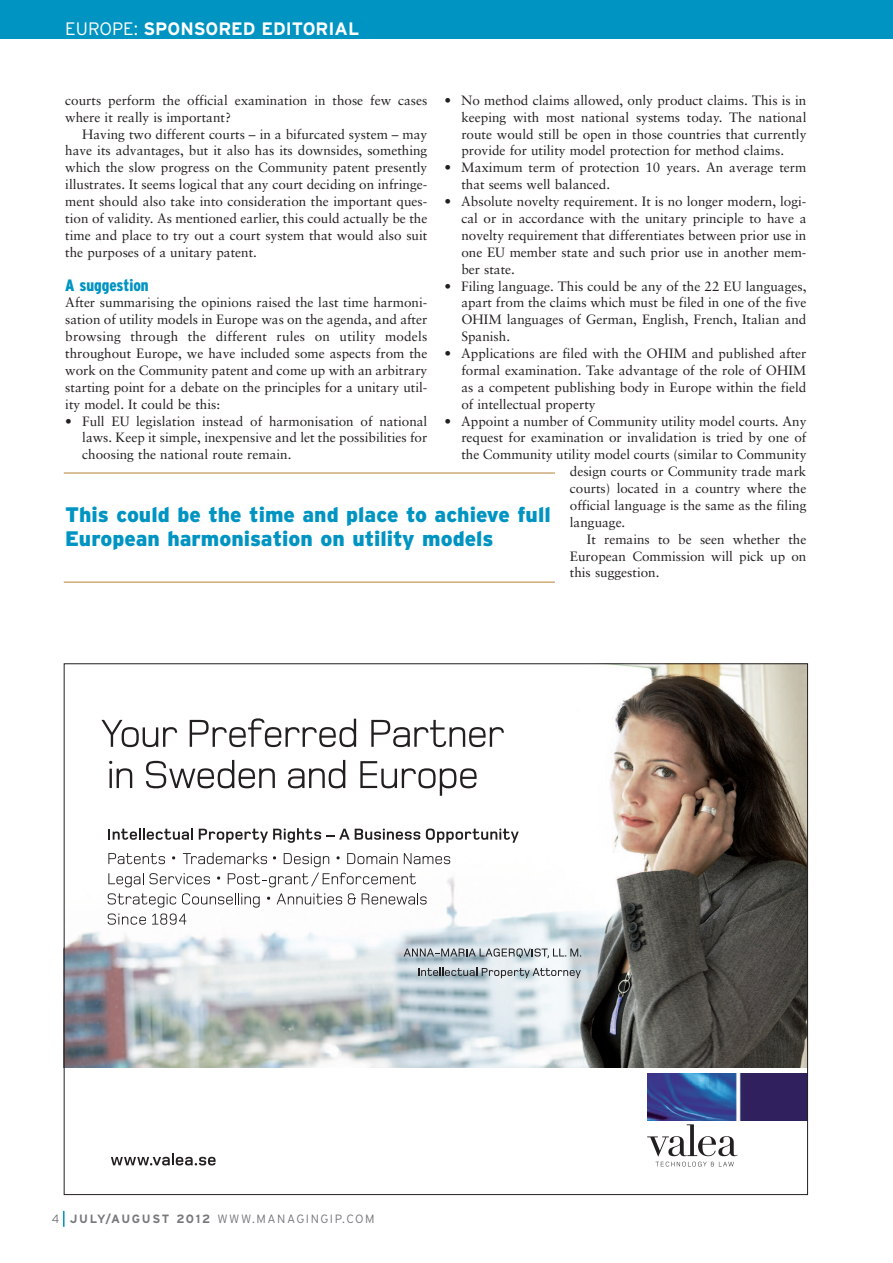
<style>
.page{position:relative;width:893px;height:1263px;background:#fff}
.page>*{position:absolute;margin:0;border:0;box-sizing:border-box;transform-origin:0 0}
.t1{font:900 21px/24px "Interstate";color:#0094c3}
.t2{font:700 18px "Interstate";color:#fff}
.t3{font:900 condensed 16.5px "Interstate";color:#0094c3}
.t4{font:13.5px/17px "Sabon";color:#231f20;text-align:justify}
.t5{font:300 12px "Interstate";letter-spacing:.13em;color:#76787b}
.s1{font-weight:300}
.s2{font-weight:700}
</style>
<div class="page">
<div style="left:0;top:0;width:893px;height:38px;background:#0094c3"></div>
<img style="left:648px;top:1073px;width:158px;height:47px">
<svg style="left:647px;top:1124px;width:91px;height:42px"></svg>
<svg style="left:111px;top:1153px;width:105px;height:12px"></svg>
<img style="left:66px;top:665px;width:740px;height:402px">
<svg style="left:108px;top:828px;width:85px;height:12px"></svg>
<svg style="left:199px;top:828px;width:221px;height:15px"></svg>
<svg style="left:426px;top:828px;width:93px;height:15px"></svg>
<svg style="left:108px;top:852px;width:342px;height:35px"></svg>
<svg style="left:108px;top:893px;width:68px;height:14px"></svg>
<svg style="left:182px;top:893px;width:78px;height:14px"></svg>
<svg style="left:277px;top:893px;width:65px;height:11px"></svg>
<svg style="left:348px;top:893px;width:8px;height:11px"></svg>
<svg style="left:362px;top:893px;width:65px;height:11px"></svg>
<svg style="left:108px;top:913px;width:38px;height:12px"></svg>
<svg style="left:152px;top:913px;width:34px;height:12px"></svg>
<svg style="left:404px;top:948px;width:177px;height:10px;background:#a8afb4"></svg>
<svg style="left:418px;top:967px;width:163px;height:11px;background:#a8b1b5"></svg>
<svg style="left:101px;top:720px;width:76px;height:27px"></svg>
<svg style="left:190px;top:718px;width:166px;height:29px"></svg>
<svg style="left:371px;top:720px;width:133px;height:27px"></svg>
<svg style="left:109px;top:761px;width:24px;height:27px"></svg>
<svg style="left:146px;top:760px;width:129px;height:28px"></svg>
<svg style="left:288px;top:760px;width:57px;height:28px"></svg>
<svg style="left:360px;top:761px;width:117px;height:35px"></svg>
<svg style="left:63px;top:1211px;width:2px;height:16px"></svg>
<hr style="left:64px;top:472px;width:491px;height:2px;background:#ceaa78">
<hr style="left:64px;top:581px;width:491px;height:2px;background:#ceaa78">
<h2 class="t2" style="left:65px;top:18px;width:295px"><span class="s1">EUROPE:</span> SPONSORED EDITORIAL</h2>
<p class="t4" style="left:65px;top:93px;width:364px">courts perform the official examination in those few cases where it really is important?</p>
<p class="t4" style="left:65px;top:126px;width:364px;text-indent:17px">Having two different courts – in a bifurcated system – may have its advantages, but it also has its downsides, something which the slow progress on the Community patent presently illustrates. It seems logical that any court deciding on infringe&shy;ment should also take into consideration the important ques&shy;tion of validity. As mentioned earlier, this could actually be the time and place to try out a court system that would also suit the purposes of a unitary patent.</p>
<p class="t3" style="left:65px;top:275px;width:85px">A suggestion</p>
<p class="t4" style="left:65px;top:295px;width:364px">After summarising the opinions raised the last time harmoni&shy;sation of utility models in Europe was on the agenda, and after browsing through the different rules on utility models throughout Europe, we have included some aspects from the work on the Community patent and come up with an arbitrary starting point for a debate on the principles for a unitary util&shy;ity model. It could be this:</p>
<p class="t4" style="left:82px;top:413px;width:347px;text-indent:-17px">• Full EU legislation instead of harmonisation of national laws. Keep it simple, inexpensive and let the possibilities for choosing the national route remain.</p>
<p class="t4" style="left:461px;top:93px;width:347px;text-indent:-17px">• No method claims allowed, only product claims. This is in keeping with most national systems today. The national route would still be open in those countries that currently provide for utility model protection for method claims.</p>
<p class="t4" style="left:461px;top:160px;width:347px;text-indent:-17px">• Maximum term of protection 10 years. An average term that seems well balanced.</p>
<p class="t4" style="left:461px;top:194px;width:347px;text-indent:-17px">• Absolute novelty requirement. It is no longer modern, logi&shy;cal or in accordance with the unitary principle to have a novelty requirement that differentiates between prior use in one EU member state and such prior use in another mem&shy;ber state.</p>
<p class="t4" style="left:461px;top:278px;width:347px;text-indent:-17px">• Filing language. This could be any of the 22 EU languages, apart from the claims which must be filed in one of the five OHIM languages of German, English, French, Italian and Spanish.</p>
<p class="t4" style="left:461px;top:346px;width:347px;text-indent:-17px">• Applications are filed with the OHIM and published after formal examination. Take advantage of the role of OHIM as a competent publishing body in Europe within the field of intellectual property</p>
<p class="t4" style="left:444px;top:413px;width:364px">• Appoint a number of Community utility model courts. Any</p>
<p class="t4" style="left:461px;top:430px;width:347px">request for examination or invalidation is tried by one of</p>
<p class="t4" style="left:461px;top:447px;width:347px">the Community utility model courts (similar to Community</p>
<p class="t4" style="left:570px;top:464px;width:238px">design courts or Community trade mark</p>
<p class="t4" style="left:570px;top:481px;width:238px">courts) located in a country where the</p>
<p class="t4" style="left:570px;top:498px;width:238px">official language is the same as the filing</p>
<p class="t4" style="left:570px;top:515px;width:57px">language.</p>
<p class="t4" style="left:587px;top:531px;width:221px">It remains to be seen whether the</p>
<p class="t4" style="left:570px;top:548px;width:238px">European Commission will pick up on</p>
<p class="t4" style="left:570px;top:565px;width:91px">this suggestion.</p>
<h1 class="t1" style="left:65px;top:503px;width:487px">This could be the time and place to achieve full<br>European harmonisation on utility models</h1>
<p class="t5" style="left:52px;top:1212px;width:324px">4 <span class="s2">JULY/AUGUST 2012</span> WWW.MANAGINGIP.COM</p>
</div>
